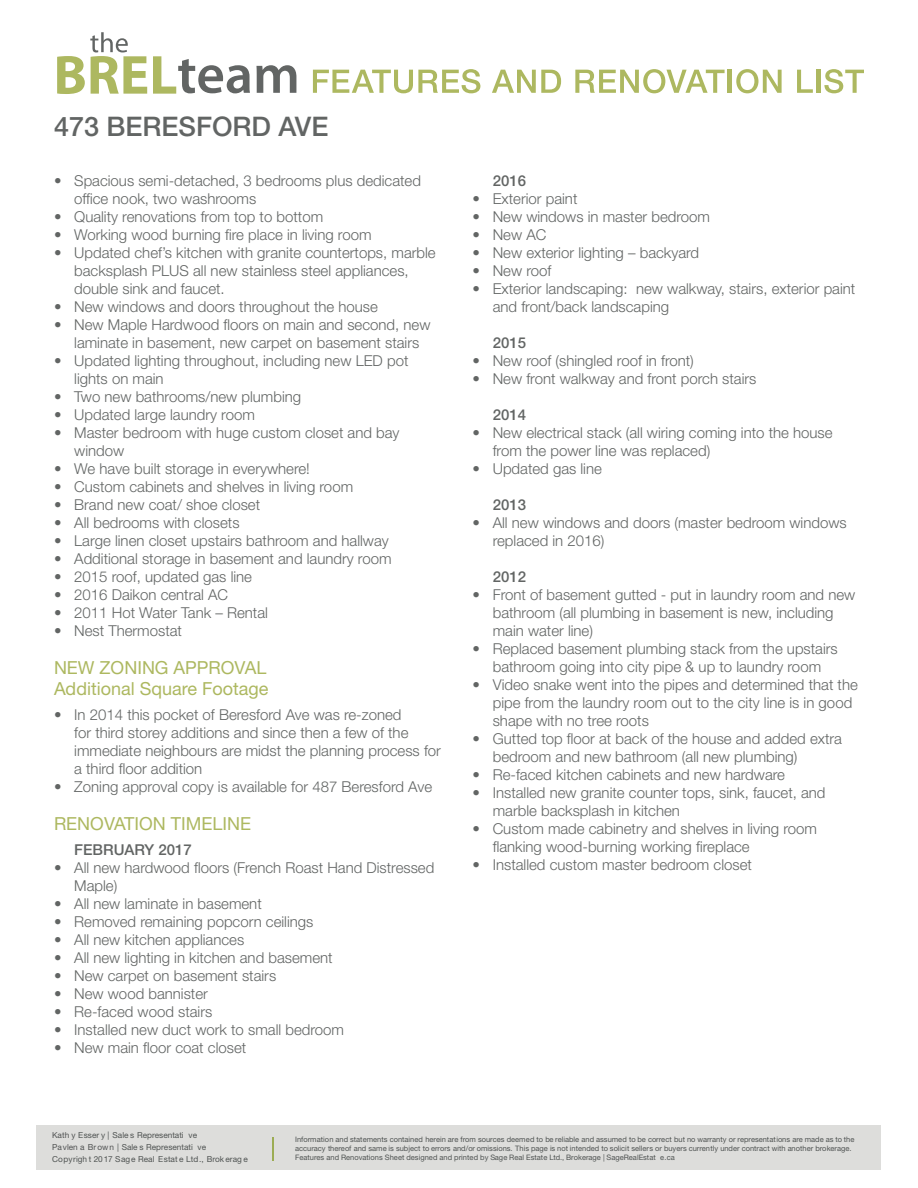
<style>
.page{position:relative;width:918px;height:1188px;background:#fff}
.page>*{position:absolute;margin:0;border:0;box-sizing:border-box;transform-origin:0 0}
.t1{font:500 27px "Helvetica Neue LT Std";color:#626564}
.t2{font:18px/21.6px "Helvetica Neue LT Std";color:#adb860}
.t3{font:300 15px/18px "Helvetica Neue LT Std";color:#626564}
.Subhead{font:500 15px "Helvetica Neue LT Std";color:#626564}
.t4{font:8.25px/12px "Helvetica Neue LT Std";color:#4f5352}
.t5{font:7.5px/9px "Helvetica Neue LT Std";color:#4f5352}
.s1{color:#505252}
</style>
<div class="page">
<svg style="left:57px;top:32px;width:90px;height:62px"></svg>
<svg style="left:153px;top:56px;width:97px;height:38px"></svg>
<svg style="left:256px;top:65px;width:40px;height:28px"></svg>
<svg style="left:313px;top:69px;width:167px;height:24px"></svg>
<svg style="left:492px;top:70px;width:69px;height:23px"></svg>
<svg style="left:575px;top:69px;width:150px;height:24px"></svg>
<hr style="left:728px;top:70px;width:4px;height:23px;background:#adb860">
<svg style="left:736px;top:69px;width:46px;height:24px"></svg>
<svg style="left:797px;top:70px;width:16px;height:23px"></svg>
<hr style="left:816px;top:70px;width:4px;height:23px;background:#adb860">
<svg style="left:824px;top:69px;width:40px;height:24px"></svg>
<div style="left:37px;top:1125px;width:844px;height:44px;background:#dddddb"></div>
<hr style="left:272px;top:1137px;width:2px;height:23px;background:#9cac54">
<p class="t1" style="left:54px;top:110px;width:276px">473 BERESFORD AVE</p>
<p class="t3" style="left:74px;top:171px;width:348px;text-indent:-20px">• Spacious semi-detached, 3 bedrooms plus dedicated office nook, two washrooms</p>
<p class="t3" style="left:54px;top:207px;width:271px">• Quality renovations from top to bottom</p>
<p class="t3" style="left:54px;top:225px;width:319px">• Working wood burning fire place in living room</p>
<p class="t3" style="left:74px;top:243px;width:363px;text-indent:-20px">• Updated chef’s kitchen with granite countertops, marble backsplash PLUS all new stainless steel appliances, double sink and faucet.</p>
<p class="t3" style="left:54px;top:297px;width:325px">• New windows and doors throughout the house</p>
<p class="t3" style="left:74px;top:315px;width:358px;text-indent:-20px">• New Maple Hardwood floors on main and second, new laminate in basement, new carpet on basement stairs</p>
<p class="t3" style="left:74px;top:351px;width:336px;text-indent:-20px">• Updated lighting throughout, including new LED pot lights on main</p>
<p class="t3" style="left:54px;top:387px;width:249px">• Two new bathrooms/new plumbing</p>
<p class="t3" style="left:54px;top:405px;width:202px">• Updated large laundry room</p>
<p class="t3" style="left:74px;top:423px;width:327px;text-indent:-20px">• Master bedroom with huge custom closet and bay window</p>
<p class="t3" style="left:54px;top:459px;width:257px">• We have built storage in everywhere!</p>
<p class="t3" style="left:54px;top:477px;width:301px">• Custom cabinets and shelves in living room</p>
<p class="t3" style="left:54px;top:495px;width:208px">• Brand new coat/ shoe closet</p>
<p class="t3" style="left:54px;top:513px;width:187px">• All bedrooms with closets</p>
<p class="t3" style="left:54px;top:531px;width:336px">• Large linen closet upstairs bathroom and hallway</p>
<p class="t3" style="left:54px;top:549px;width:339px">• Additional storage in basement and laundry room</p>
<p class="t3" style="left:54px;top:567px;width:200px">• 2015 roof, updated gas line</p>
<p class="t3" style="left:54px;top:585px;width:176px">• 2016 Daikon central AC</p>
<p class="t3" style="left:54px;top:603px;width:215px">• 2011 Hot Water Tank – Rental</p>
<p class="t3" style="left:54px;top:621px;width:130px">• Nest Thermostat</p>
<p class="t2" style="left:54px;top:656px;width:216px">NEW ZONING APPROVAL<br>Additional Square Footage</p>
<p class="t3" style="left:74px;top:705px;width:368px;text-indent:-20px">• In 2014 this pocket of Beresford Ave was re-zoned<br>for third storey additions and since then a few of the immediate neighbours are midst the planning process for a third floor addition</p>
<p class="t3" style="left:54px;top:777px;width:380px">• Zoning approval copy is available for 487 Beresford Ave</p>
<p class="t2" style="left:54px;top:812px;width:199px">RENOVATION TIMELINE</p>
<p class="Subhead" style="left:74px;top:840px;width:119px">FEBRUARY 2017</p>
<p class="t3" style="left:74px;top:858px;width:362px;text-indent:-20px">• All new hardwood floors (French Roast Hand Distressed<br>Maple)</p>
<p class="t3" style="left:54px;top:894px;width:209px">• All new laminate in basement</p>
<p class="t3" style="left:54px;top:912px;width:261px">• Removed remaining popcorn ceilings</p>
<p class="t3" style="left:54px;top:930px;width:192px">• All new kitchen appliances</p>
<p class="t3" style="left:54px;top:948px;width:280px">• All new lighting in kitchen and basement</p>
<p class="t3" style="left:54px;top:966px;width:224px">• New carpet on basement stairs</p>
<p class="t3" style="left:54px;top:984px;width:155px">• New wood bannister</p>
<p class="t3" style="left:54px;top:1002px;width:160px">• Re-faced wood stairs</p>
<p class="t3" style="left:54px;top:1020px;width:292px">• Installed new duct work to small bedroom</p>
<p class="t3" style="left:54px;top:1038px;width:194px">• New main floor coat closet</p>
<p class="Subhead" style="left:493px;top:171px;width:35px">2016</p>
<p class="t3" style="left:472px;top:189px;width:106px">• Exterior paint</p>
<p class="t3" style="left:472px;top:207px;width:239px">• New windows in master bedroom</p>
<p class="t3" style="left:472px;top:225px;width:75px">• New AC</p>
<p class="t3" style="left:472px;top:243px;width:228px">• New exterior lighting – backyard</p>
<p class="t3" style="left:472px;top:261px;width:80px">• New roof</p>
<p class="t3" style="left:493px;top:279px;width:364px;text-indent:-20px">• Exterior landscaping: new walkway, stairs, exterior paint and front/back landscaping</p>
<p class="Subhead" style="left:493px;top:333px;width:35px">2015</p>
<p class="t3" style="left:472px;top:351px;width:223px">• New roof (shingled roof in front)</p>
<p class="t3" style="left:472px;top:369px;width:285px">• New front walkway and front porch stairs</p>
<p class="Subhead" style="left:493px;top:405px;width:35px">2014</p>
<p class="t3" style="left:493px;top:423px;width:341px;text-indent:-20px">• New electrical stack (all wiring coming into the house from the power line was replaced)</p>
<p class="t3" style="left:472px;top:459px;width:131px">• Updated gas line</p>
<p class="Subhead" style="left:493px;top:495px;width:35px">2013</p>
<p class="t3" style="left:493px;top:513px;width:355px;text-indent:-20px">• All new windows and doors (master bedroom windows replaced in 2016)</p>
<p class="Subhead" style="left:493px;top:567px;width:35px">2012</p>
<p class="t3" style="left:493px;top:585px;width:364px;text-indent:-20px">• Front of basement gutted - put in laundry room and new bathroom (all plumbing in basement is new, including main water line)</p>
<p class="t3" style="left:472px;top:639px;width:367px;text-align:center">• Replaced basement plumbing stack from the upstairs bathroom going into city pipe &amp; up to laundry room</p>
<p class="t3" style="left:493px;top:675px;width:367px;text-indent:-20px">• Video snake went into the pipes and determined that the pipe from the laundry room out to the city line is in good shape with no tree roots</p>
<p class="t3" style="left:493px;top:729px;width:351px;text-indent:-20px">• Gutted top floor at back of the house and added extra bedroom and new bathroom (all new plumbing)</p>
<p class="t3" style="left:472px;top:765px;width:314px">• Re-faced kitchen cabinets and new hardware</p>
<p class="t3" style="left:493px;top:783px;width:334px;text-indent:-20px">• Installed new granite counter tops, sink, faucet, and marble backsplash in kitchen</p>
<p class="t3" style="left:493px;top:819px;width:326px;text-indent:-20px">• Custom made cabinetry and shelves in living room flanking wood-burning working fireplace</p>
<p class="t3" style="left:472px;top:855px;width:281px">• Installed custom master bedroom closet</p>
<p class="t4" style="left:52px;top:1129px;width:197px"><span class="s1">Kath y</span> Esser y | Sale s Representati ve<br><span class="s1">Pavlen a Br own</span> | Sale s Representati ve<br>Copyrigh t 2017 Sage Real Estat e Ltd., Brok erag e</p>
<p class="t5" style="left:295px;top:1134px;width:561px">Information and statements contained herein are from sources deemed to be reliable and assumed to be correct but no warranty or representations are made as to the accuracy thereof and same is subject to errors and/or omissions. This page is not intended to solicit sellers or buyers currently under contract with another brokerage.<br>Features and Renovations Sheet designed and printed by Sage Real Estate Ltd., Brokerage | SageRealEstat e.ca</p>
</div>
